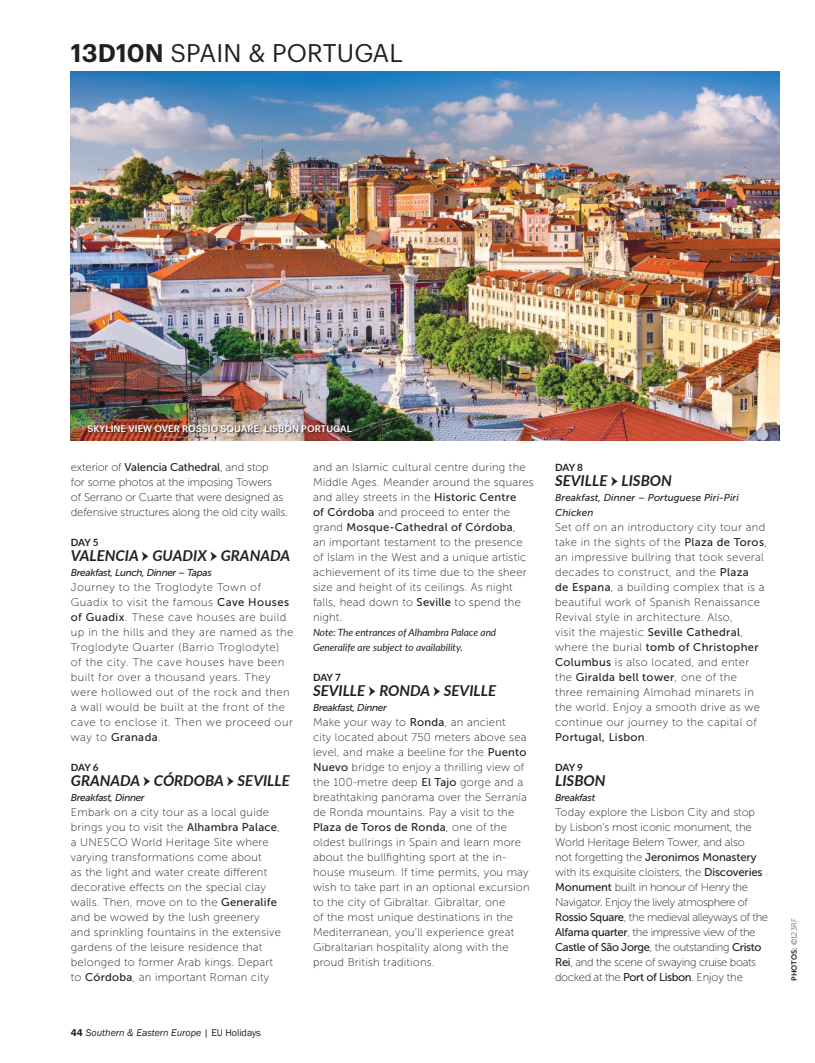
<style>
.page{position:relative;width:815px;height:1063px;background:#fff}
.page>*{position:absolute;margin:0;border:0;box-sizing:border-box;transform-origin:0 0}
.t1{font:25px "Graphik";letter-spacing:.005em;color:#241f1f}
.t2{font:italic 700 15px "Lato";color:#241f1f}
.t3{font:11.25px/15px "Museo Sans 100";letter-spacing:.02em;color:#241f1f}
.t4{font:11.25px/15px "Museo Sans 100";letter-spacing:.04em;color:#241f1f}
.t5{font:11.25px/15px "Museo Sans 100";letter-spacing:-.03em;color:#241f1f}
.t6{font:11.25px/15px "Museo Sans 100";letter-spacing:-.01em;color:#241f1f}
.t7{font:11.25px "Museo Sans 500";letter-spacing:.02em;color:#241f1f}
.t8{font:11.25px "Museo Sans 500";letter-spacing:-.03em;color:#241f1f}
.t9{font:11.25px "Museo Sans 500";letter-spacing:-.01em;color:#241f1f}
.t10{font:11.25px "Museo Sans 500";letter-spacing:.04em;color:#241f1f}
.t11{font:italic 10px/15px "Lato";color:#241f1f}
.t12{font:italic 10px "Museo Sans 500";letter-spacing:-.03em;color:#241f1f}
.t13{font:italic 10px/15px "Museo Sans 500";letter-spacing:.01em;color:#241f1f}
.t14{font:italic 10px "Franklin Gothic";color:#241f1f}
.t15{font:700 10px "Lato";letter-spacing:-.05em;color:#241f1f}
.t16{font:500 9.38px "Graphik";letter-spacing:.005em;color:#fff}
.t17{font:7.5px "Museo Sans 700";letter-spacing:.01em;color:#241f1f}
.s1{font-weight:600}
.s2{font-family:"Museo Sans 500"}
.s3{font-family:"Minion Pro";font-weight:400;font-style:normal;font-size:17.5px}
.s4{font-family:"Museo Sans 100"}
.s5{font-weight:600;font-style:normal}
.s6{font-style:normal}
</style>
<div class="page">
<img style="left:71px;top:71px;width:709px;height:370px">
<div style="left:88px;top:425px;width:266px;height:10px;background:#241f1f;opacity:.75"></div>
<h1 class="t1" style="left:71px;top:34px;width:334px"><span class="s1">13D10N</span> SPAIN &amp; PORTUGAL</h1>
<p class="t16" style="left:87px;top:421px;width:266px">SKYLINE VIEW OVER ROSSIO SQUARE, LISBON PORTUGAL</p>
<p class="t6" style="left:71px;top:460px;width:219px">exterior of <span class="s2">Valencia Cathedral</span>, and stop<br>for some photos at the imposing Towers<br>of Serrano or Cuarte that were designed as defensive structures along the old city walls.</p>
<p class="t15" style="left:71px;top:535px;width:29px">DAY 5</p>
<h2 class="t2" style="left:71px;top:545px;width:221px">VALENCIA <span class="s3">→</span> GUADIX <span class="s3">→</span> GRANADA</h2>
<p class="t12" style="left:71px;top:567px;width:143px">Breakfast, Lunch, Dinner – Tapas</p>
<p class="t4" style="left:71px;top:580px;width:224px">Journey to the Troglodyte Town of Guadix to visit the famous <span class="s2">Cave Houses of Guadix</span>. These cave houses are build up in the hills and they are named as the Troglodyte Quarter (Barrio Troglodyte)<br>of the city. The cave houses have been built for over a thousand years. They were hollowed out of the rock and then a wall would be built at the front of the cave to enclose it. Then we proceed our</p>
<p class="t10" style="left:71px;top:731px;width:92px"><span class="s4">way to</span> Granada<span class="s4">.</span></p>
<p class="t15" style="left:71px;top:760px;width:29px">DAY 6</p>
<h2 class="t2" style="left:71px;top:770px;width:220px">GRANADA <span class="s3">→</span> CÓRDOBA <span class="s3">→</span> SEVILLE</h2>
<p class="t12" style="left:71px;top:792px;width:75px">Breakfast, Dinner</p>
<p class="t3" style="left:71px;top:805px;width:212px">Embark on a city tour as a local guide brings you to visit the <span class="s2">Alhambra Palace</span>, a UNESCO World Heritage Site where varying transformations come about<br>as the light and water create different decorative effects on the special clay walls. Then, move on to the <span class="s2">Generalife </span>and be wowed by the lush greenery and sprinkling fountains in the extensive gardens of the leisure residence that belonged to former Arab kings. Depart to <span class="s2">Córdoba</span>, an important Roman city</p>
<p class="t14" style="left:71px;top:1026px;width:191px"><span class="s5">44</span> Southern &amp; Eastern Europe <span class="s6">| EU Holidays</span></p>
<p class="t3" style="left:313px;top:460px;width:222px">and an Islamic cultural centre during the Middle Ages. Meander around the squares and alley streets in the <span class="s2">Historic Centre<br>of Córdoba</span> and proceed to enter the</p>
<p class="t7" style="left:313px;top:521px;width:204px"><span class="s4">grand</span> Mosque-Cathedral of Córdoba<span class="s4">,</span></p>
<p class="t3" style="left:313px;top:535px;width:215px">an important testament to the presence of Islam in the West and a unique artistic achievement of its time due to the sheer size and height of its ceilings. As night falls, head down to <span class="s2">Seville</span> to spend the night.</p>
<p class="t11" style="left:313px;top:625px;width:185px">Note: The entrances of Alhambra Palace and<br>Generalife are subject to availability.</p>
<p class="t15" style="left:313px;top:670px;width:29px">DAY 7</p>
<h2 class="t2" style="left:313px;top:680px;width:185px">SEVILLE <span class="s3">→</span> RONDA <span class="s3">→</span> SEVILLE</h2>
<p class="t12" style="left:313px;top:702px;width:75px">Breakfast, Dinner</p>
<p class="t3" style="left:313px;top:715px;width:215px">Make your way to <span class="s2">Ronda</span>, an ancient<br>city located about 750 meters above sea level, and make a beeline for the <span class="s2">Puento Nuevo</span> bridge to enjoy a thrilling view of the 100-metre deep <span class="s2">El Tajo</span> gorge and a breathtaking panorama over the Serranía de Ronda mountains. Pay a visit to the</p>
<p class="t7" style="left:313px;top:821px;width:195px">Plaza de Toros de Ronda<span class="s4">, one of the</span></p>
<p class="t3" style="left:313px;top:835px;width:218px">oldest bullrings in Spain and learn more about the bullfighting sport at the in&shy;house museum. If time permits, you may wish to take part in an optional excursion to the city of Gibraltar. Gibraltar, one<br>of the most unique destinations in the Mediterranean, you’ll experience great Gibraltarian hospitality along with the proud British traditions.</p>
<p class="t15" style="left:555px;top:460px;width:29px">DAY 8</p>
<h2 class="t2" style="left:555px;top:470px;width:118px">SEVILLE <span class="s3">→</span> LISBON</h2>
<p class="t13" style="left:555px;top:490px;width:185px">Breakfast, Dinner – Portuguese Piri-Piri<br>Chicken</p>
<p class="t3" style="left:555px;top:520px;width:213px">Set off on an introductory city tour and take in the sights of the <span class="s2">Plaza de Toros</span>, an impressive bullring that took several decades to construct, and the <span class="s2">Plaza<br>de Espana</span>, a building complex that is a beautiful work of Spanish Renaissance Revival style in architecture. Also,<br>visit the majestic <span class="s2">Seville Cathedral</span>,</p>
<p class="t7" style="left:555px;top:641px;width:205px"><span class="s4">where the burial</span> tomb of Christopher</p>
<p class="t3" style="left:555px;top:655px;width:196px"><span class="s2">Columbus</span> is also located, and enter</p>
<p class="t7" style="left:555px;top:671px;width:183px"><span class="s4">the</span> Giralda bell tower<span class="s4">, one of the</span></p>
<p class="t3" style="left:555px;top:685px;width:206px">three remaining Almohad minarets in the world. Enjoy a smooth drive as we continue our journey to the capital of</p>
<p class="t7" style="left:555px;top:731px;width:94px">Portugal, Lisbon<span class="s4">.</span></p>
<p class="t15" style="left:555px;top:760px;width:29px">DAY 9</p>
<h2 class="t2" style="left:555px;top:770px;width:52px">LISBON</h2>
<p class="t12" style="left:555px;top:792px;width:42px">Breakfast</p>
<p class="t6" style="left:555px;top:805px;width:201px">Today explore the Lisbon City and stop by Lisbon’s most iconic monument, the<br>World Heritage Belem Tower, and also</p>
<p class="t9" style="left:555px;top:851px;width:203px"><span class="s4">not forgetting the</span> Jeronimos Monastery</p>
<p class="t5" style="left:555px;top:865px;width:215px">with its exquisite cloisters, the <span class="s2">Discoveries Monument</span> built in honour of Henry the Navigator. Enjoy the lively atmosphere of <span class="s2">Rossio Square</span>, the medieval alleyways of the <span class="s2">Alfama quarter</span>, the impressive view of the</p>
<p class="t8" style="left:555px;top:941px;width:208px">Castle of São Jorge<span class="s4">, the outstanding</span> Cristo</p>
<p class="t5" style="left:555px;top:955px;width:203px"><span class="s2">Rei</span>, and the scene of swaying cruise boats docked at the <span class="s2">Port of Lisbon</span>. Enjoy the</p>
<p class="t17" style="left:790px;top:981px;width:64px;rotate:-90deg">PHOTOS: <span class="s4">©123RF</span></p>
</div>
